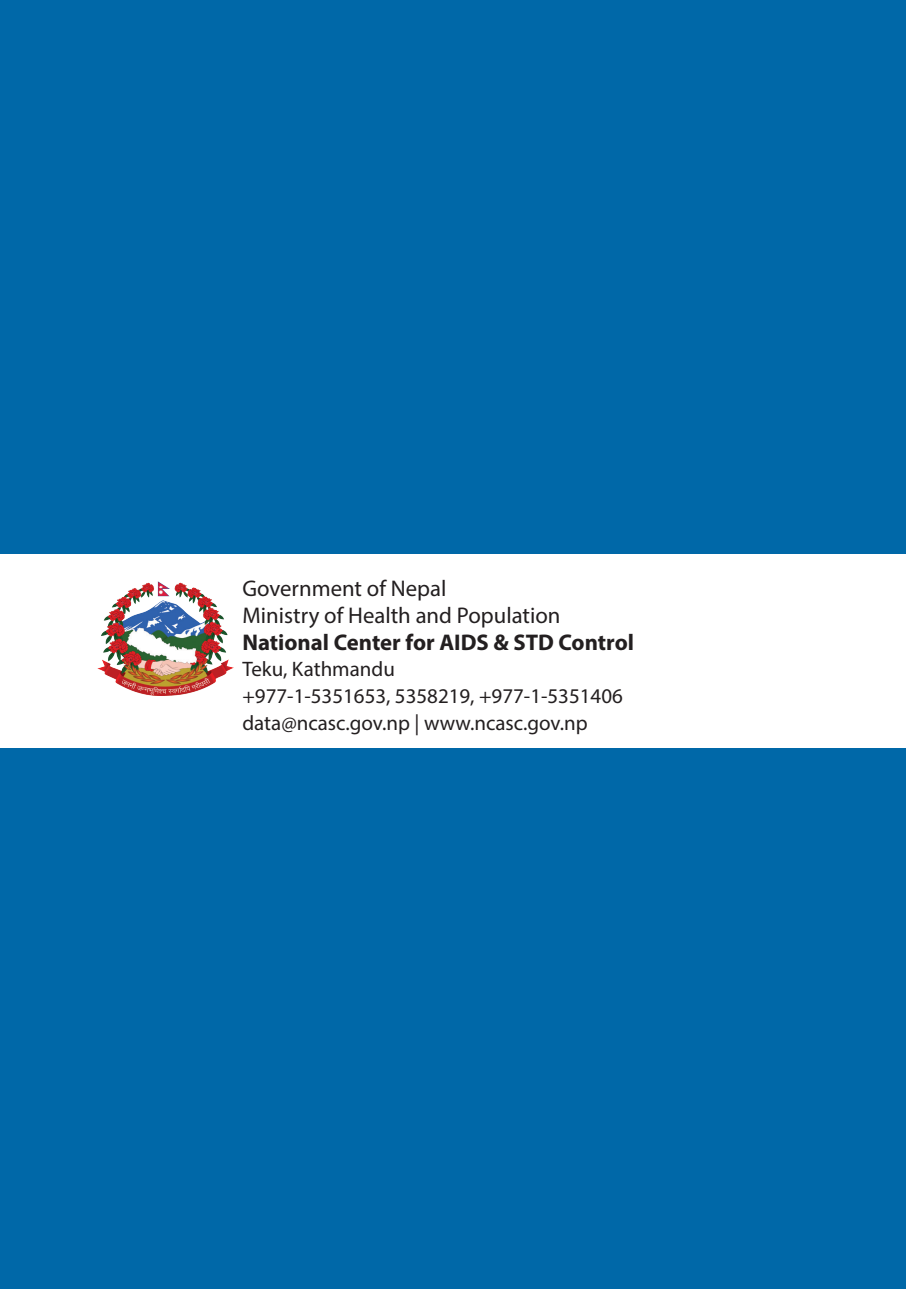
<style>
.page{position:relative;width:906px;height:1289px;background:#fff}
.page>*{position:absolute;margin:0;border:0;box-sizing:border-box;transform-origin:0 0}
.bodytext{font:22.65px "Myriad Pro";color:#231f20}
.bodytext-2{font:700 22.65px "Myriad Pro";color:#231f20}
.bodytext-3{font:21px "Myriad Pro";color:#231f20}
</style>
<div class="page">
<div style="left:0;top:0;width:906px;height:553px;background:#0068a8"></div>
<div style="left:0;top:748px;width:906px;height:540px;background:#0068a8"></div>
<img style="left:98px;top:581px;width:136px;height:114px">
<p class="bodytext" style="left:242px;top:574px;width:205px">Government of Nepal</p>
<p class="bodytext" style="left:242px;top:601px;width:319px">Ministry of Health and Population</p>
<p class="bodytext-2" style="left:242px;top:627px;width:393px">National Center for AIDS &amp; STD Control</p>
<p class="bodytext-3" style="left:242px;top:656px;width:154px">Teku, Kathmandu</p>
<p class="bodytext-3" style="left:242px;top:683px;width:382px">+977-1-5351653, 5358219, +977-1-5351406</p>
<p class="bodytext-3" style="left:242px;top:710px;width:347px">data@ncasc.gov.np | www.ncasc.gov.np</p>
</div>
